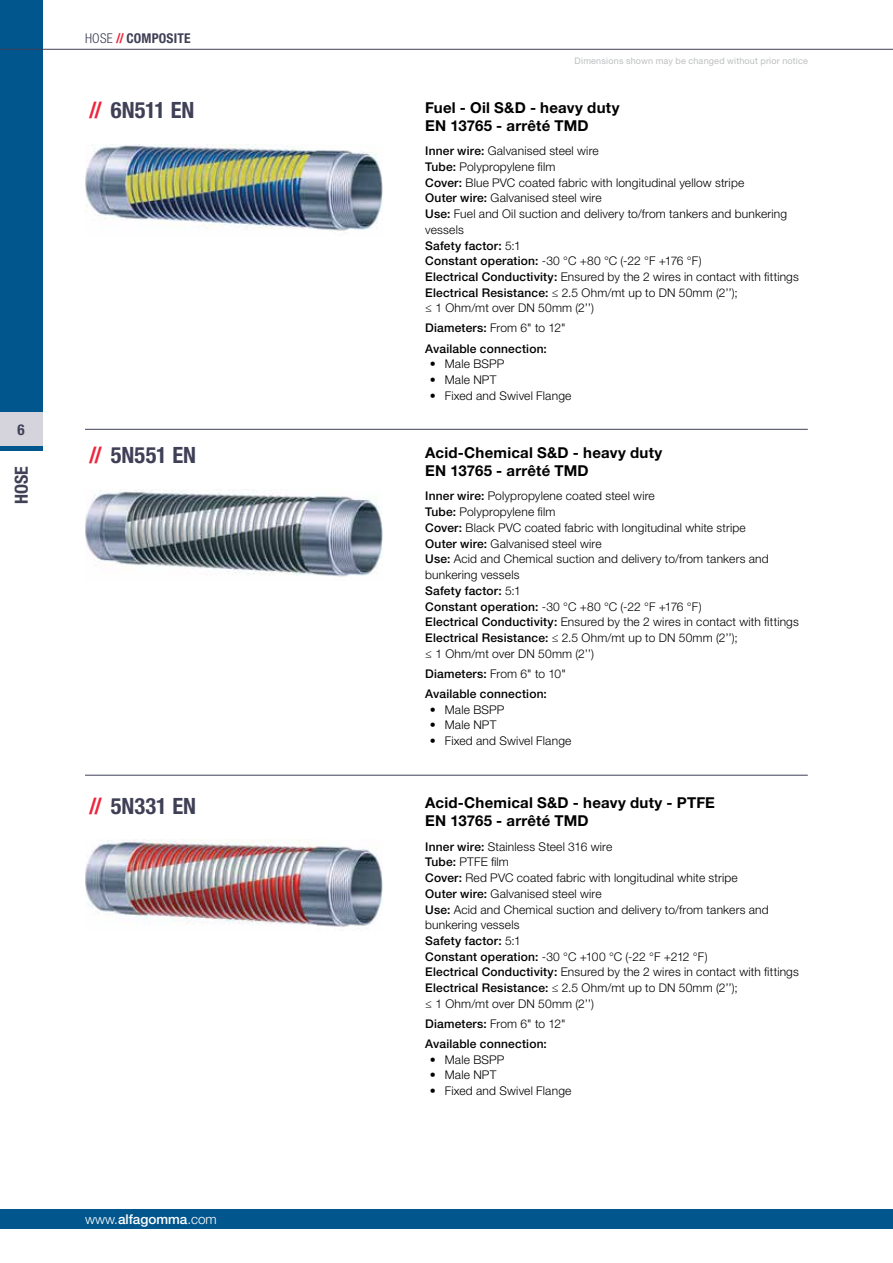
<style>
.page{position:relative;width:893px;height:1263px;background:#fff}
.page>*{position:absolute;margin:0;border:0;box-sizing:border-box;transform-origin:0 0}
.t1{font:700 condensed 22.5px "Helvetica Neue LT Std";color:#3f4056}
.t2{font:700 condensed 18px "Helvetica Neue LT Std";color:#3f4056}
.t3{font:700 15px/18px "Helvetica Neue LT Std";letter-spacing:.015em;color:#000}
.t4{font:700 condensed 15px "Helvetica Neue LT Std";color:#3f4056}
.t5{font:500 13.5px "Helvetica Neue LT Std";color:#fff}
.t6{font:700 condensed 13.5px "Helvetica Neue LT Std";letter-spacing:.01em;color:#3f4056}
.t7{font:300 12px/15.8px "Helvetica Neue LT Std";letter-spacing:.015em;color:#000}
.t8{font:500 12px/20px "Helvetica Neue LT Std";letter-spacing:.015em;color:#000}
.t9{font:9px "Helvetica Neue LT Std";letter-spacing:.02em;color:#bcbec0}
.s1{font-weight:300}
.s2{color:#ee243d}
.s3{font-weight:500}
</style>
<div class="page">
<div style="left:0;top:0;width:43px;height:412px;background:#00568d"></div>
<div style="left:0;top:412px;width:43px;height:34px;background:#d5d4dd"></div>
<div style="left:0;top:446px;width:43px;height:5px;background:#00568d"></div>
<hr style="left:0;top:49px;width:893px;height:1px;background:#3f4056">
<div style="left:0;top:1210px;width:893px;height:19px;background:#00568d"></div>
<hr style="left:85px;top:429px;width:723px;height:1px;background:#3f4056">
<hr style="left:85px;top:775px;width:723px;height:1px;background:#3f4056">
<img style="left:85px;top:490px;width:298px;height:87px">
<img style="left:85px;top:144px;width:298px;height:87px">
<img style="left:85px;top:840px;width:298px;height:87px">
<p class="t4" style="left:18px;top:420px;width:9px">6</p>
<h2 class="t2" style="left:10px;top:504px;width:40px;rotate:-90deg">HOSE</h2>
<p class="t6" style="left:85px;top:30px;width:107px"><span class="s1">HOSE</span> <span class="s2">//</span> COMPOSITE</p>
<h1 class="t1" style="left:89px;top:96px;width:107px"><span class="s2">//</span> 6N511 EN</h1>
<p class="t9" style="left:575px;top:55px;width:235px">Dimensions shown may be changed without prior notice</p>
<p class="t3" style="left:425px;top:98px;width:196px">Fuel - Oil S&amp;D - heavy duty<br>EN 13765 - arrêté TMD</p>
<p class="t7" style="left:425px;top:143px;width:375px"><span class="s3">Inner wire:</span> Galvanised steel wire<br><span class="s3">Tube:</span> Polypropylene film<br><span class="s3">Cover:</span> Blue PVC coated fabric with longitudinal yellow stripe<br><span class="s3">Outer wire:</span> Galvanised steel wire<br><span class="s3">Use:</span> Fuel and Oil suction and delivery to/from tankers and bunkering vessels<br><span class="s3">Safety factor:</span> 5:1<br><span class="s3">Constant operation:</span> -30 °C +80 °C (-22 °F +176 °F)<br><span class="s3">Electrical Conductivity:</span> Ensured by the 2 wires in contact with fittings <span class="s3">Electrical Resistance:</span> ≤ 2.5 Ohm/mt up to DN 50mm (2’’);<br>≤ 1 Ohm/mt over DN 50mm (2’’)</p>
<p class="t8" style="left:425px;top:318px;width:142px">Diameters: <span class="s1">From 6" to 12"<br></span>Available connection:</p>
<p class="t7" style="left:430px;top:356px;width:76px">• Male BSPP</p>
<p class="t7" style="left:430px;top:372px;width:68px">• Male NPT</p>
<p class="t7" style="left:430px;top:387px;width:143px">• Fixed and Swivel Flange</p>
<h1 class="t1" style="left:89px;top:442px;width:108px"><span class="s2">//</span> 5N551 EN</h1>
<p class="t3" style="left:425px;top:443px;width:239px">Acid-Chemical S&amp;D - heavy duty<br>EN 13765 - arrêté TMD</p>
<p class="t7" style="left:425px;top:488px;width:375px"><span class="s3">Inner wire:</span> Polypropylene coated steel wire<br><span class="s3">Tube:</span> Polypropylene film<br><span class="s3">Cover:</span> Black PVC coated fabric with longitudinal white stripe<br><span class="s3">Outer wire:</span> Galvanised steel wire<br><span class="s3">Use:</span> Acid and Chemical suction and delivery to/from tankers and bunkering vessels<br><span class="s3">Safety factor:</span> 5:1<br><span class="s3">Constant operation:</span> -30 °C +80 °C (-22 °F +176 °F)<br><span class="s3">Electrical Conductivity:</span> Ensured by the 2 wires in contact with fittings <span class="s3">Electrical Resistance:</span> ≤ 2.5 Ohm/mt up to DN 50mm (2’’);<br>≤ 1 Ohm/mt over DN 50mm (2’’)</p>
<p class="t8" style="left:425px;top:663px;width:142px">Diameters: <span class="s1">From 6" to 10"<br></span>Available connection:</p>
<p class="t7" style="left:430px;top:701px;width:76px">• Male BSPP</p>
<p class="t7" style="left:430px;top:717px;width:68px">• Male NPT</p>
<p class="t7" style="left:430px;top:733px;width:143px">• Fixed and Swivel Flange</p>
<h1 class="t1" style="left:89px;top:792px;width:108px"><span class="s2">//</span> 5N331 EN</h1>
<p class="t5" style="left:85px;top:1211px;width:133px"><span class="s1">www.</span>alfagomma<span class="s1">.com</span></p>
<p class="t3" style="left:425px;top:793px;width:291px">Acid-Chemical S&amp;D - heavy duty - PTFE<br>EN 13765 - arrêté TMD</p>
<p class="t7" style="left:425px;top:838px;width:375px"><span class="s3">Inner wire:</span> Stainless Steel 316 wire<br><span class="s3">Tube:</span> PTFE film<br><span class="s3">Cover:</span> Red PVC coated fabric with longitudinal white stripe<br><span class="s3">Outer wire:</span> Galvanised steel wire<br><span class="s3">Use:</span> Acid and Chemical suction and delivery to/from tankers and bunkering vessels<br><span class="s3">Safety factor:</span> 5:1<br><span class="s3">Constant operation:</span> -30 °C +100 °C (-22 °F +212 °F)<br><span class="s3">Electrical Conductivity:</span> Ensured by the 2 wires in contact with fittings <span class="s3">Electrical Resistance:</span> ≤ 2.5 Ohm/mt up to DN 50mm (2’’);<br>≤ 1 Ohm/mt over DN 50mm (2’’)</p>
<p class="t8" style="left:425px;top:1013px;width:142px">Diameters: <span class="s1">From 6" to 12"<br></span>Available connection:</p>
<p class="t7" style="left:430px;top:1051px;width:76px">• Male BSPP</p>
<p class="t7" style="left:430px;top:1067px;width:68px">• Male NPT</p>
<p class="t7" style="left:430px;top:1083px;width:143px">• Fixed and Swivel Flange</p>
</div>
